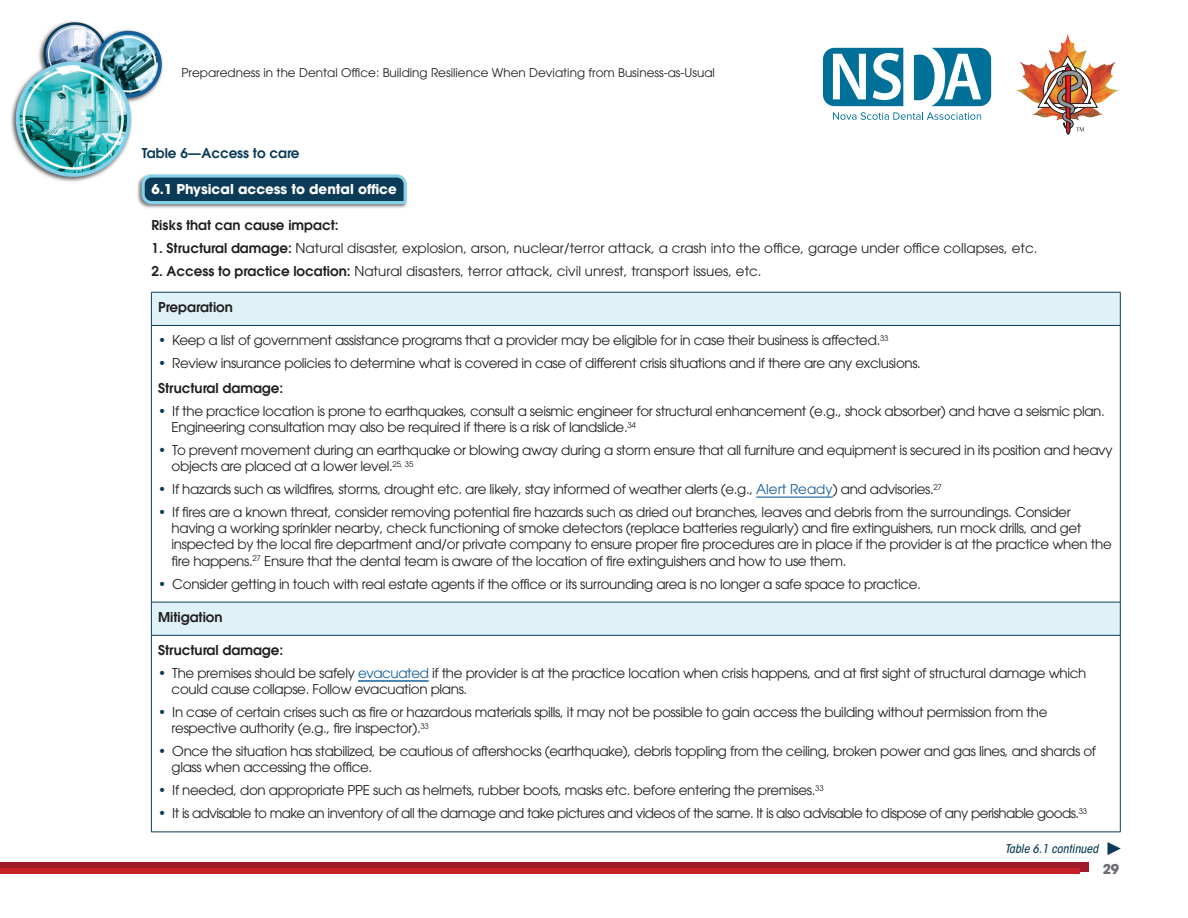
<style>
.page{position:relative;width:1188px;height:918px;background:#fff}
.page>*{position:absolute;margin:0;border:0;box-sizing:border-box;transform-origin:0 0}
.Body{font:13.5px/16.2px "ITC Avant Garde Std";letter-spacing:-.025em;color:#231f20}
.Body-2{font:13.5px "ITC Avant Garde Std";color:#231f20}
.Table_Content{font:600 13.5px "ITC Avant Garde Std";color:#231f20}
.Table_Header{font:700 13.5px "ITC Avant Garde Std";color:#fff}
.Body-3{font:600 13.5px "ITC Avant Garde Std";color:#231f20}
.Sub_Title{font:600 13.5px "ITC Avant Garde Std";color:#0b3b57}
.t1{font:700 13.5px "ITC Avant Garde Std";color:#6c6d70}
.t2{font:12px "ITC Avant Garde Std";color:#231f20}
.continued{font:italic 500 condensed 12px "ITC Avant Garde Std";color:#0b3b57}
.s1{font-weight:600}
.s2{font-weight:600;color:#0b3b57}
.s3{color:#155f99}
</style>
<div class="page">
<img style="left:11px;top:21px;width:1110px;height:851px">
<svg style="left:152px;top:293px;width:968px;height:342px"></svg>
<hr style="left:151px;top:292px;width:969px;height:1px;background:#0b3b57">
<hr style="left:151px;top:292px;width:1px;height:33px;background:#0b3b57">
<hr style="left:1120px;top:292px;width:1px;height:33px;background:#0b3b57">
<hr style="left:151px;top:325px;width:969px;height:1px;background:#0b3b57">
<hr style="left:151px;top:326px;width:1px;height:276px;background:#0b3b57">
<hr style="left:1120px;top:326px;width:1px;height:276px;background:#0b3b57">
<hr style="left:151px;top:602px;width:969px;height:1px;background:#0b3b57">
<hr style="left:151px;top:602px;width:1px;height:33px;background:#0b3b57">
<hr style="left:1120px;top:602px;width:1px;height:33px;background:#0b3b57">
<hr style="left:151px;top:635px;width:969px;height:1px;background:#0b3b57">
<hr style="left:151px;top:636px;width:1px;height:196px;background:#0b3b57">
<hr style="left:1120px;top:636px;width:1px;height:196px;background:#0b3b57">
<hr style="left:151px;top:832px;width:969px;height:1px;background:#0b3b57">
<hr style="left:756px;top:497px;width:77px;height:1px;background:#155f99">
<hr style="left:358px;top:680px;width:71px;height:2px;background:#155f99">
<svg style="left:1107px;top:842px;width:14px;height:13px"></svg>
<div style="left:137px;top:174px;width:271px;height:35px;background:#231f20;opacity:.55"></div>
<svg style="left:140px;top:173px;width:268px;height:33px;background:#396980"></svg>
<div style="left:0;top:862px;width:1089px;height:9px;background:#9f1b29"></div>
<div style="left:0;top:868px;width:1080px;height:6px;background:#c42026"></div>
<svg style="left:823px;top:48px;width:80px;height:58px"></svg>
<svg style="left:833px;top:112px;width:148px;height:8px"></svg>
<svg style="left:914px;top:48px;width:77px;height:58px"></svg>
<img style="left:1016px;top:43px;width:104px;height:78px">
<img style="left:1037px;top:54px;width:62px;height:81px">
<p class="t2" style="left:181px;top:65px;width:535px">Preparedness in the Dental Office: Building Resilience When Deviating from Business-as-Usual</p>
<p class="Sub_Title" style="left:142px;top:145px;width:159px">Table 6—Access to care</p>
<p class="Table_Header" style="left:152px;top:180px;width:247px">6.1 Physical access to dental office</p>
<p class="Body-3" style="left:152px;top:216px;width:189px">Risks that can cause impact:</p>
<p class="Body-2" style="left:152px;top:239px;width:888px"><span class="s1">1. Structural damage:</span> Natural disaster, explosion, arson, nuclear/terror attack, a crash into the office, garage under office collapses, etc.</p>
<p class="Body-2" style="left:152px;top:262px;width:612px"><span class="s1">2. Access to practice location:</span> Natural disasters, terror attack, civil unrest, transport issues, etc.</p>
<p class="Table_Content" style="left:158px;top:298px;width:76px">Preparation</p>
<p class="Body" style="left:158px;top:332px;width:732px"><span class="s2">•</span> Keep a list of government assistance programs that a provider may be eligible for in case their business is affected.<sup>33</sup></p>
<p class="Body" style="left:158px;top:355px;width:764px"><span class="s2">•</span> Review insurance policies to determine what is covered in case of different crisis situations and if there are any exclusions.</p>
<p class="Table_Content" style="left:158px;top:379px;width:127px">Structural damage:</p>
<p class="Body" style="left:172px;top:403px;width:935px;text-indent:-14px"><span class="s2">•</span> If the practice location is prone to earthquakes, consult a seismic engineer for structural enhancement (e.g., shock absorber) and have a seismic plan.<br>Engineering consultation may also be required if there is a risk of landslide.<sup>34</sup></p>
<p class="Body" style="left:172px;top:442px;width:942px;text-indent:-14px"><span class="s2">•</span> To prevent movement during an earthquake or blowing away during a storm ensure that all furniture and equipment is secured in its position and heavy objects are placed at a lower level.<sup>25,</sup> <sup>35</sup></p>
<p class="Body" style="left:158px;top:481px;width:785px"><span class="s2">•</span> If hazards such as wildfires, storms, drought etc. are likely, stay informed of weather alerts (e.g., <span class="s3">Alert Ready</span>) and advisories.<sup>27</sup></p>
<p class="Body" style="left:172px;top:504px;width:942px;text-indent:-14px"><span class="s2">•</span> If fires are a known threat, consider removing potential fire hazards such as dried out branches, leaves and debris from the surroundings. Consider having a working sprinkler nearby, check functioning of smoke detectors (replace batteries regularly) and fire extinguishers, run mock drills, and get inspected by the local fire department and/or private company to ensure proper fire procedures are in place if the provider is at the practice when the fire happens.<sup>27</sup> Ensure that the dental team is aware of the location of fire extinguishers and how to use them.</p>
<p class="Body" style="left:158px;top:575px;width:764px"><span class="s2">•</span> Consider getting in touch with real estate agents if the office or its surrounding area is no longer a safe space to practice.</p>
<p class="Table_Content" style="left:158px;top:608px;width:66px">Mitigation</p>
<p class="Table_Content" style="left:158px;top:641px;width:127px">Structural damage:</p>
<p class="Body" style="left:172px;top:665px;width:916px;text-indent:-13px"><span class="s2">•</span> The premises should be safely <span class="s3">evacuated</span> if the provider is at the practice location when crisis happens, and at first sight of structural damage which could cause collapse. Follow evacuation plans.</p>
<p class="Body" style="left:172px;top:704px;width:877px;text-indent:-14px"><span class="s2">•</span> In case of certain crises such as fire or hazardous materials spills, it may not be possible to gain access the building without permission from the respective authority (e.g., fire inspector).<sup>33</sup></p>
<p class="Body" style="left:172px;top:743px;width:926px;text-indent:-14px"><span class="s2">•</span> Once the situation has stabilized, be cautious of aftershocks (earthquake), debris toppling from the ceiling, broken power and gas lines, and shards of glass when accessing the office.</p>
<p class="Body" style="left:158px;top:782px;width:667px"><span class="s2">•</span> If needed, don appropriate PPE such as helmets, rubber boots, masks etc. before entering the premises.<sup>33</sup></p>
<p class="Body" style="left:158px;top:805px;width:931px"><span class="s2">•</span> It is advisable to make an inventory of all the damage and take pictures and videos of the same. It is also advisable to dispose of any perishable goods.<sup>33</sup></p>
<p class="continued" style="left:1005px;top:841px;width:95px">Table 6.1 continued</p>
<p class="t1" style="left:1103px;top:860px;width:18px">29</p>
</div>
